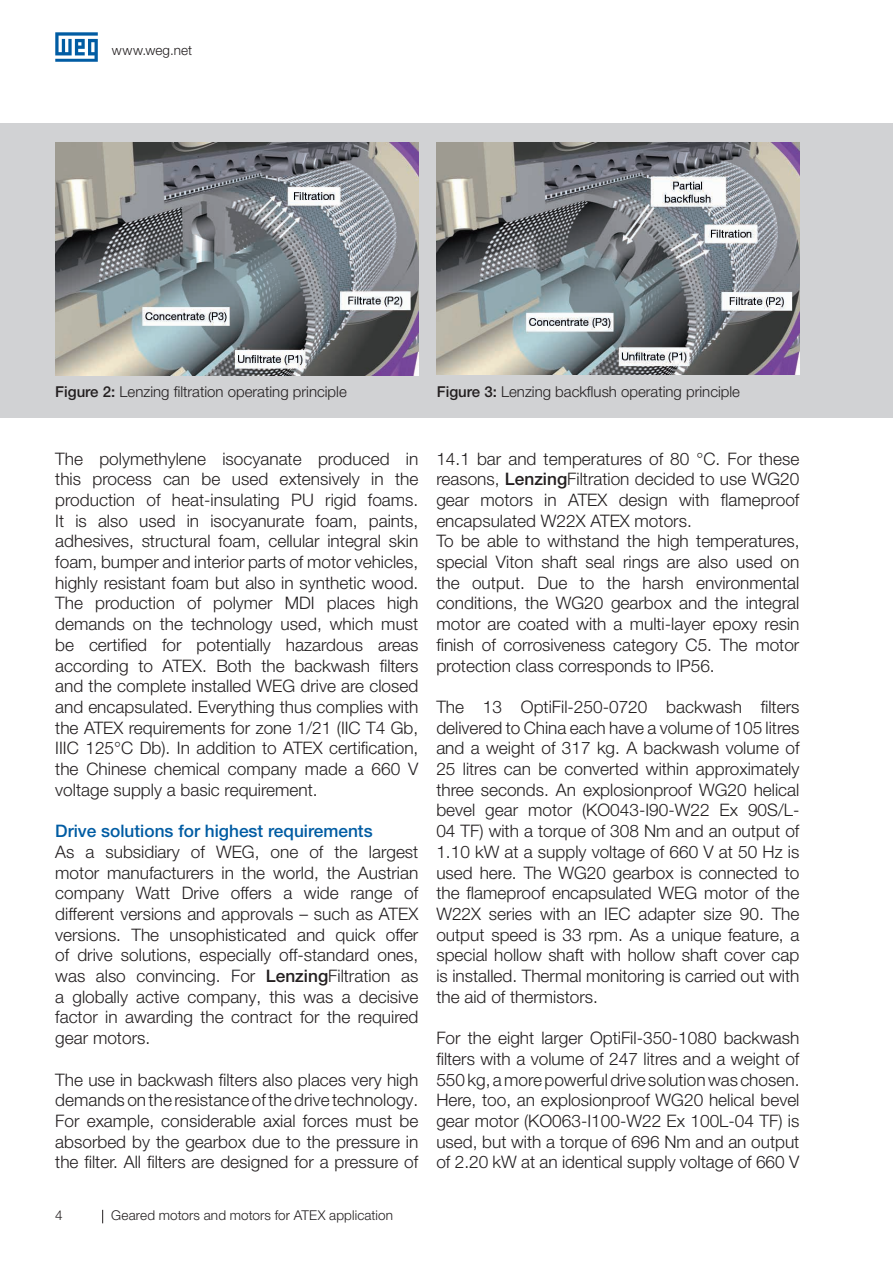
<style>
.page{position:relative;width:893px;height:1263px;background:#fff}
.page>*{position:absolute;margin:0;border:0;box-sizing:border-box;transform-origin:0 0}
.t1{font:300 17.25px/20.7px "Helvetica Neue LT Pro";color:#231f20;text-align:justify}
.t2{font:500 17.25px "Helvetica Neue LT Pro";color:#015ca3}
.t3{font:300 15px "Helvetica Neue LT Pro";color:#231f20}
.t4{font:300 13.5px "Helvetica Neue LT Pro";letter-spacing:.01em;color:#231f20}
.s1{font-weight:500}
</style>
<div class="page">
<svg style="left:55px;top:32px;width:43px;height:30px"></svg>
<svg style="left:102px;top:1210px;width:1px;height:13px"></svg>
<div style="left:0;top:123px;width:893px;height:295px;background:#d1d2d4"></div>
<img style="left:55px;top:142px;width:363px;height:234px">
<img style="left:437px;top:142px;width:362px;height:233px">
<p class="t4" style="left:112px;top:42px;width:82px">www.weg.net</p>
<p class="t3" style="left:55px;top:383px;width:293px"><span class="s1">Figure 2:</span> Lenzing filtration operating principle</p>
<p class="t3" style="left:437px;top:383px;width:305px"><span class="s1">Figure 3:</span> Lenzing backflush operating principle</p>
<p class="t1" style="left:55px;top:448px;width:365px">The polymethylene isocyanate produced in this process can be used extensively in the production of heat-insulating PU rigid foams.<br>It is also used in isocyanurate foam, paints, adhesives, structural foam, cellular integral skin foam, bumper and interior parts of motor vehicles, highly resistant foam but also in synthetic wood.<br>The production of polymer MDI places high demands on the technology used, which must be certified for potentially hazardous areas according to ATEX. Both the backwash filters and the complete installed WEG drive are closed and encapsulated. Everything thus complies with the ATEX requirements for zone 1/21 (IIC T4 Gb, IIIC 125°C Db). In addition to ATEX certification, the Chinese chemical company made a 660 V voltage supply a basic requirement.</p>
<p class="t2" style="left:55px;top:821px;width:319px">Drive solutions for highest requirements</p>
<p class="t1" style="left:55px;top:841px;width:365px">As a subsidiary of WEG, one of the largest motor manufacturers in the world, the Austrian company Watt Drive offers a wide range of different versions and approvals – such as ATEX versions. The unsophisticated and quick offer of drive solutions, especially off-standard ones, was also convincing. For <span class="s1">Lenzing</span>Filtration as a globally active company, this was a decisive factor in awarding the contract for the required gear motors.</p>
<p class="t1" style="left:55px;top:1069px;width:365px">The use in backwash filters also places very high demands on the resistance of the drive technology.<br>For example, considerable axial forces must be absorbed by the gearbox due to the pressure in the filter. All filters are designed for a pressure of</p>
<p class="t4" style="left:55px;top:1207px;width:9px">4</p>
<p class="t4" style="left:111px;top:1207px;width:283px">Geared motors and motors for ATEX application</p>
<p class="t1" style="left:436px;top:448px;width:365px;text-align:left">14.1 bar and temperatures of 80 °C. For these reasons, <span class="s1">Lenzing</span>Filtration decided to use WG20 gear motors in ATEX design with flameproof encapsulated W22X ATEX motors.<br>To be able to withstand the high temperatures, special Viton shaft seal rings are also used on the output. Due to the harsh environmental conditions, the WG20 gearbox and the integral motor are coated with a multi-layer epoxy resin finish of corrosiveness category C5. The motor protection class corresponds to IP56.</p>
<p class="t1" style="left:436px;top:696px;width:365px">The 13 OptiFil-250-0720 backwash filters delivered to China each have a volume of 105 litres and a weight of 317 kg. A backwash volume of 25 litres can be converted within approximately three seconds. An explosionproof WG20 helical bevel gear motor (KO043-I90-W22 Ex 90S/L-04 TF) with a torque of 308 Nm and an output of 1.10 kW at a supply voltage of 660 V at 50 Hz is used here. The WG20 gearbox is connected to the flameproof encapsulated WEG motor of the W22X series with an IEC adapter size 90. The output speed is 33 rpm. As a unique feature, a special hollow shaft with hollow shaft cover cap is installed. Thermal monitoring is carried out with the aid of thermistors.</p>
<p class="t1" style="left:436px;top:1027px;width:365px">For the eight larger OptiFil-350-1080 backwash filters with a volume of 247 litres and a weight of 550 kg, a more powerful drive solution was chosen.<br>Here, too, an explosionproof WG20 helical bevel gear motor (KO063-I100-W22 Ex 100L-04 TF) is used, but with a torque of 696 Nm and an output of 2.20 kW at an identical supply voltage of 660 V</p>
</div>
